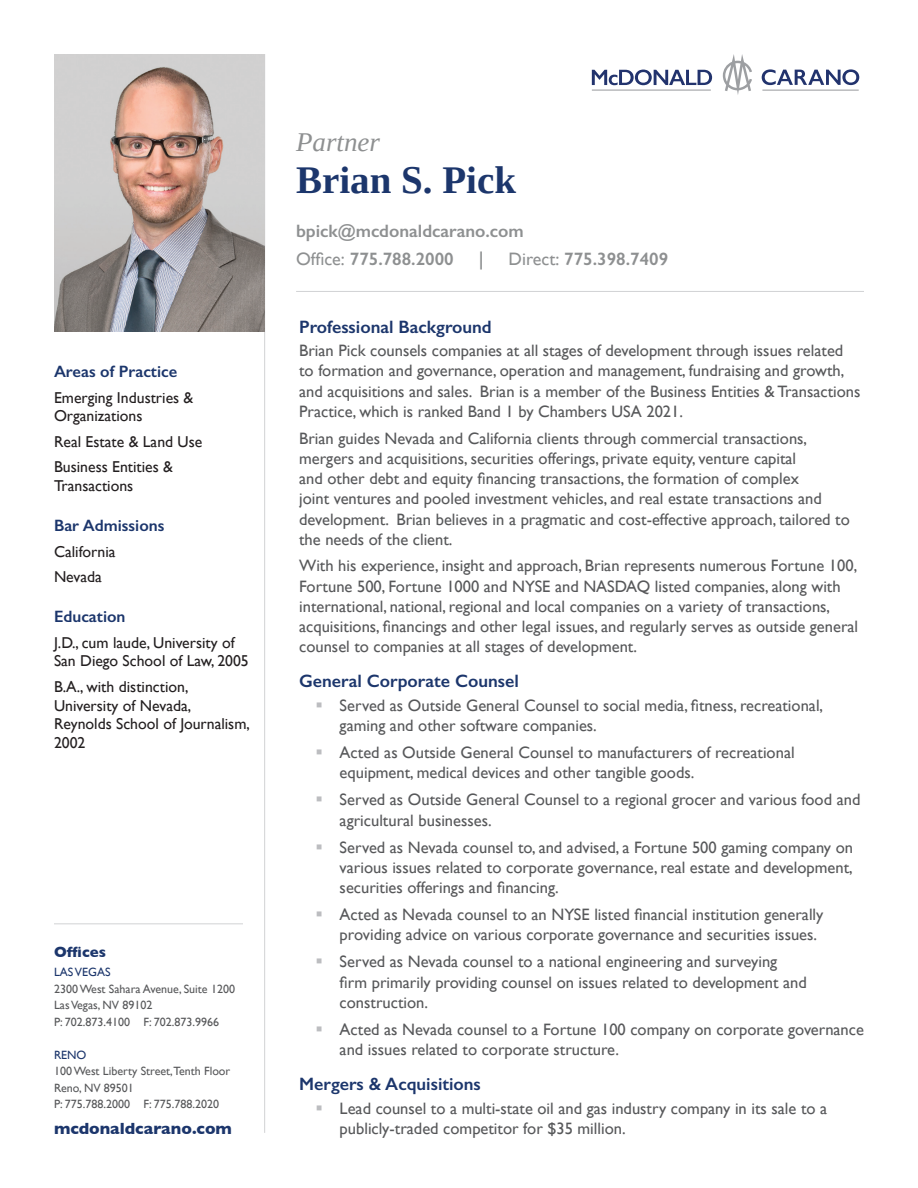
<style>
.page{position:relative;width:918px;height:1188px;background:#fff}
.page>*{position:absolute;margin:0;border:0;box-sizing:border-box;transform-origin:0 0}
.t1{font:700 39px "Tinos";color:#1c366c}
.t2{font:italic 27px "Tinos";color:#8e9091}
.t3{font:600 18px "Gill Sans";color:#1c366c}
.t4{font:600 18px "Gill Sans";color:#8e9091}
.t5{font:16.5px/20.2px "Gill Sans";color:#57585a}
.t6{font:600 16.5px "Gill Sans";color:#1c366c}
.t7{font:700 16.5px "Gill Sans";color:#1c366c}
.t8{font:15.75px/18.8px "Gill Sans";color:#231f20}
.t9{font:700 15px "Gill Sans";color:#1c366c}
.t10{font:12px/16.5px "Gill Sans";color:#57585a}
.t11{font:12px "Gill Sans";color:#1c366c}
.s1{font-weight:400}
</style>
<div class="page">
<hr style="left:264px;top:54px;width:1px;height:1079px;background:#d1d2d4">
<hr style="left:54px;top:923px;width:189px;height:1px;background:#d1d2d4">
<hr style="left:592px;top:90px;width:119px;height:1px;background:#9d9fa2">
<hr style="left:762px;top:90px;width:97px;height:1px;background:#9d9fa2">
<svg style="left:723px;top:54px;width:29px;height:41px"></svg>
<svg style="left:592px;top:70px;width:120px;height:15px"></svg>
<svg style="left:762px;top:69px;width:97px;height:16px"></svg>
<hr style="left:296px;top:291px;width:568px;height:1px;background:#d1d2d4">
<img style="left:54px;top:54px;width:211px;height:277px">
<p class="t6" style="left:54px;top:362px;width:125px">Areas of Practice</p>
<p class="t8" style="left:54px;top:388px;width:141px">Emerging Industries &amp;<br>Organizations</p>
<p class="t8" style="left:54px;top:429px;width:150px;line-height:25.5px">Real Estate &amp; Land Use<br>Business Entities &amp;</p>
<p class="t8" style="left:54px;top:476px;width:81px">Transactions</p>
<p class="t6" style="left:54px;top:516px;width:112px">Bar Admissions</p>
<p class="t8" style="left:54px;top:538px;width:63px;line-height:25.5px">California<br>Nevada</p>
<p class="t6" style="left:54px;top:607px;width:73px">Education</p>
<p class="t8" style="left:54px;top:633px;width:196px">J.D., cum laude, University of<br>San Diego School of Law, 2005</p>
<p class="t8" style="left:54px;top:677px;width:197px">B.A., with distinction,<br>University of Nevada,<br>Reynolds School of Journalism,<br>2002</p>
<p class="t9" style="left:54px;top:940px;width:53px">Offices</p>
<p class="t11" style="left:54px;top:965px;width:58px">LAS VEGAS</p>
<p class="t10" style="left:54px;top:980px;width:183px">2300 West Sahara Avenue, Suite 1200<br>Las Vegas, NV 89102<br>P: 702.873.4100 F: 702.873.9966</p>
<p class="t11" style="left:54px;top:1048px;width:34px">RENO</p>
<p class="t10" style="left:54px;top:1063px;width:178px">100 West Liberty Street,Tenth Floor<br>Reno, NV 89501<br>P: 775.788.2000 F: 775.788.2020</p>
<p class="t7" style="left:54px;top:1115px;width:179px">mcdonaldcarano.com</p>
<h2 class="t2" style="left:296px;top:124px;width:85px">Partner</h2>
<h1 class="t1" style="left:296px;top:153px;width:221px">Brian S. Pick</h1>
<p class="t4" style="left:296px;top:220px;width:229px">bpick@mcdonaldcarano.com</p>
<p class="t4" style="left:296px;top:248px;width:159px"><span class="s1">Office:</span> 775.788.2000</p>
<p class="t4" style="left:479px;top:248px;width:6px">|</p>
<p class="t4" style="left:509px;top:248px;width:161px"><span class="s1">Direct:</span> 775.398.7409</p>
<p class="t3" style="left:299px;top:316px;width:194px">Professional Background</p>
<p class="t5" style="left:299px;top:340px;width:563px">Brian Pick counsels companies at all stages of development through issues related to formation and governance, operation and management, fundraising and growth, and acquisitions and sales. Brian is a member of the Business Entities &amp; Transactions Practice, which is ranked Band 1 by Chambers USA 2021.</p>
<p class="t5" style="left:299px;top:428px;width:552px">Brian guides Nevada and California clients through commercial transactions, mergers and acquisitions, securities offerings, private equity, venture capital<br>and other debt and equity financing transactions, the formation of complex<br>joint ventures and pooled investment vehicles, and real estate transactions and development. Brian believes in a pragmatic and cost-effective approach, tailored to the needs of the client.</p>
<p class="t5" style="left:299px;top:556px;width:561px">With his experience, insight and approach, Brian represents numerous Fortune 100, Fortune 500, Fortune 1000 and NYSE and NASDAQ listed companies, along with international, national, regional and local companies on a variety of transactions, acquisitions, financings and other legal issues, and regularly serves as outside general counsel to companies at all stages of development.</p>
<p class="t3" style="left:299px;top:670px;width:221px">General Corporate Counsel</p>
<p class="t5" style="left:340px;top:695px;width:485px">Served as Outside General Counsel to social media, fitness, recreational, gaming and other software companies.</p>
<p class="t5" style="left:340px;top:742px;width:457px">Acted as Outside General Counsel to manufacturers of recreational equipment, medical devices and other tangible goods.</p>
<p class="t5" style="left:340px;top:789px;width:522px">Served as Outside General Counsel to a regional grocer and various food and agricultural businesses.</p>
<p class="t5" style="left:340px;top:837px;width:515px;text-align:justify">Served as Nevada counsel to, and advised, a Fortune 500 gaming company on various issues related to corporate governance, real estate and development, securities offerings and financing.</p>
<p class="t5" style="left:340px;top:904px;width:485px">Acted as Nevada counsel to an NYSE listed financial institution generally providing advice on various corporate governance and securities issues.</p>
<p class="t5" style="left:340px;top:951px;width:469px">Served as Nevada counsel to a national engineering and surveying firm primarily providing counsel on issues related to development and construction.</p>
<p class="t5" style="left:340px;top:1019px;width:526px">Acted as Nevada counsel to a Fortune 100 company on corporate governance and issues related to corporate structure.</p>
<p class="t3" style="left:299px;top:1073px;width:183px">Mergers &amp; Acquisitions</p>
<p class="t5" style="left:340px;top:1098px;width:489px">Lead counsel to a multi-state oil and gas industry company in its sale to a publicly-traded competitor for $35 million.</p>
</div>
